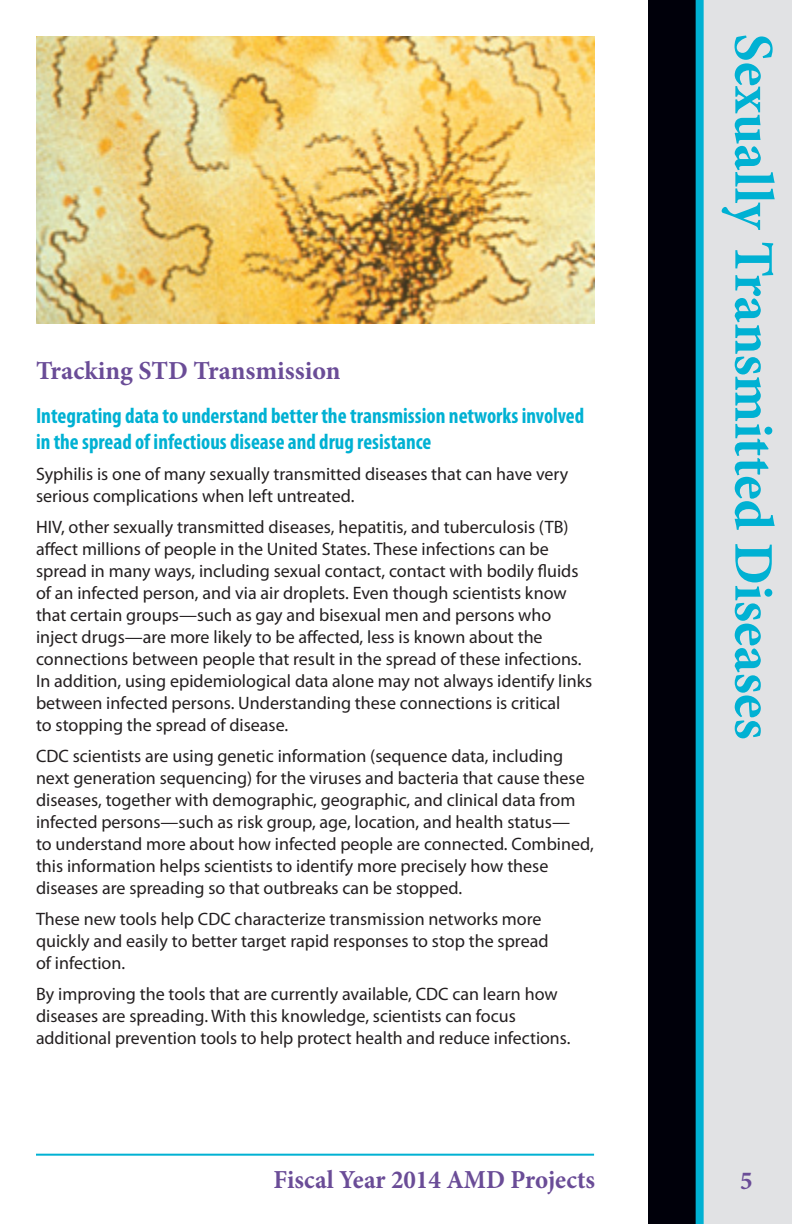
<style>
.page{position:relative;width:792px;height:1224px;background:#fff}
.page>*{position:absolute;margin:0;border:0;box-sizing:border-box;transform-origin:0 0}
.P_-_SIDEBARS{font:700 56px "Minion Pro";color:#00b1d3}
.H3_-_Header_1{font:700 26px "Minion Pro";color:#6a4c97;scale:.96 1}
.H3_-_Header_1-2{font:700 26px "Minion Pro";color:#6a4c97}
.H4_-_Sub_Heads{font:700 condensed 22px/26px "Myriad Pro";color:#00b1d3}
.P_-_Body_Copy{font:18px/22px "Myriad Pro";color:#231f20}
</style>
<div class="page">
<hr style="left:36px;top:1154px;width:558px;height:2px;background:#00b1d3">
<div style="left:699px;top:0;width:93px;height:1224px;background:#e1e2e4"></div>
<div style="left:648px;top:0;width:55px;height:1224px;background:#00000a"></div>
<div style="left:696px;top:0;width:8px;height:1224px;background:#00b1d3"></div>
<img style="left:36px;top:36px;width:558px;height:287px">
<p class="H3_-_Header_1-2" style="left:36px;top:355px;width:306px">Tracking STD Transmission</p>
<p class="H4_-_Sub_Heads" style="left:36px;top:403px;width:550px">Integrating data to understand better the transmission networks involved in the spread of infectious disease and drug resistance</p>
<p class="P_-_Body_Copy" style="left:36px;top:463px;width:534px">Syphilis is one of many sexually transmitted diseases that can have very serious complications when left untreated.</p>
<p class="P_-_Body_Copy" style="left:36px;top:516px;width:558px">HIV, other sexually transmitted diseases, hepatitis, and tuberculosis (TB) affect millions of people in the United States. These infections can be spread in many ways, including sexual contact, contact with bodily fluids of an infected person, and via air droplets. Even though scientists know that certain groups—such as gay and bisexual men and persons who inject drugs—are more likely to be affected, less is known about the connections between people that result in the spread of these infections.<br>In addition, using epidemiological data alone may not always identify links between infected persons. Understanding these connections is critical<br>to stopping the spread of disease.</p>
<p class="P_-_Body_Copy" style="left:36px;top:745px;width:559px">CDC scientists are using genetic information (sequence data, including next generation sequencing) for the viruses and bacteria that cause these diseases, together with demographic, geographic, and clinical data from infected persons—such as risk group, age, location, and health status—<br>to understand more about how infected people are connected. Combined, this information helps scientists to identify more precisely how these diseases are spreading so that outbreaks can be stopped.</p>
<p class="P_-_Body_Copy" style="left:36px;top:908px;width:514px">These new tools help CDC characterize transmission networks more quickly and easily to better target rapid responses to stop the spread of infection.</p>
<p class="P_-_Body_Copy" style="left:36px;top:983px;width:536px">By improving the tools that are currently available, CDC can learn how diseases are spreading. With this knowledge, scientists can focus additional prevention tools to help protect health and reduce infections.</p>
<p class="P_-_SIDEBARS" style="left:787px;top:33px;width:708px;rotate:90deg">Sexually Transmitted Diseases</p>
<h2 class="H3_-_Header_1" style="left:274px;top:1164px;width:336px">Fiscal Year 2014 AMD Projects</h2>
<h2 class="H3_-_Header_1" style="left:740px;top:1165px;width:14px">5</h2>
</div>
